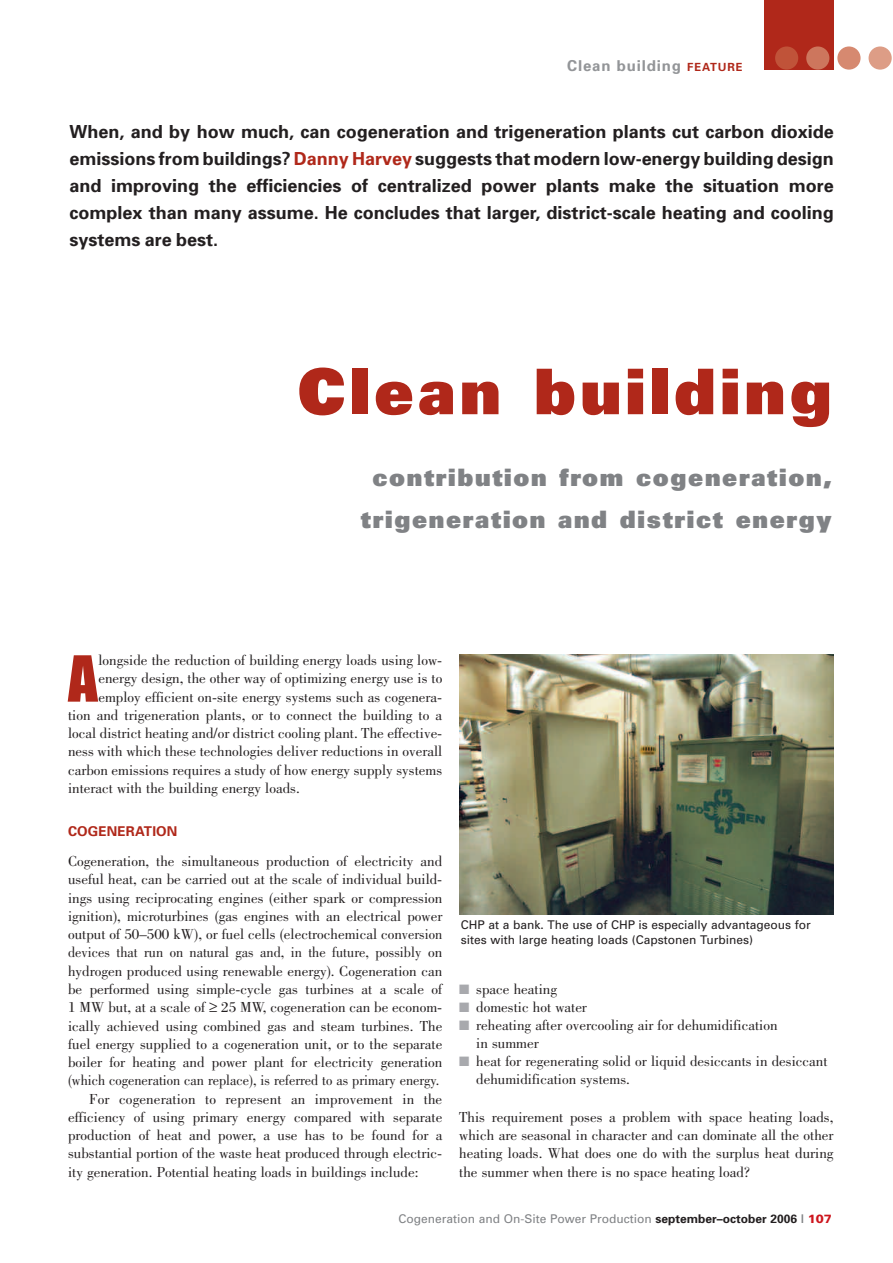
<style>
.page{position:relative;width:893px;height:1263px;background:#fff}
.page>*{position:absolute;margin:0;border:0;box-sizing:border-box;transform-origin:0 0}
.t1{font:900 63px "Univers";letter-spacing:.07em;color:#b0281a}
.t2{font:58.65px "Impact";color:#b0281a}
.t3{font:900 24px/42px "Univers";letter-spacing:.07em;color:#808285;text-align:center}
.t4{font:700 18px/27px "Univers";color:#231f20;text-align:justify}
.t5{font:15px/18.3px "Bodoni";color:#231f20}
.t6{font:15px "Bodoni";color:#231f20;scale:.95 1}
.t7{font:700 15px "Univers";letter-spacing:.055em;color:#939598}
.t8{font:700 13.5px "Univers";letter-spacing:.01em;color:#b0281a}
.t9{font:12px/15px "Univers";color:#231f20}
.t10{font:12px "Univers";color:#808285}
.s1{font-size:11.25px;color:#b0281a}
.s2{color:#b0281a}
.s3{color:#a8a9ad}
.s4{font-weight:700;color:#231f20}
.s5{font-weight:700}
.s6{font-weight:900;color:#cd151d}
</style>
<div class="page">
<div style="left:764px;top:0;width:70px;height:70px;background:#b0281a"></div>
<div style="left:868px;top:46px;width:24px;height:24px;background:#dd9d86;border-radius:50%"></div>
<div style="left:837px;top:46px;width:23px;height:24px;background:#d68970;border-radius:50%"></div>
<div style="left:806px;top:46px;width:23px;height:24px;background:#cd765d;border-radius:50%"></div>
<div style="left:775px;top:46px;width:23px;height:24px;background:#c05339;border-radius:50%"></div>
<img style="left:459px;top:654px;width:374px;height:260px">
<p class="t7" style="left:567px;top:60px;width:177px">Clean building <span class="s1">FEATURE</span></p>
<p class="t4" style="left:70px;top:120px;width:766px">When, and by how much, can cogeneration and trigeneration plants cut carbon dioxide emissions from buildings? <span class="s2">Danny Harvey</span> suggests that modern low-energy building design and improving the efficiencies of centralized power plants make the situation more complex than many assume. He concludes that larger, district-scale heating and cooling systems are best.</p>
<h1 class="t1" style="left:298px;top:369px;width:535px">Clean building</h1>
<h3 class="t3" style="left:361px;top:459px;width:472px">contribution from cogeneration, trigeneration and district energy</h3>
<h2 class="t2" style="left:68px;top:647px;width:31px">A</h2>
<p class="t5" style="left:98px;top:652px;width:345px">longside the reduction of building energy loads using low-</p>
<p class="t5" style="left:98px;top:671px;width:345px">energy design, the other way of optimizing energy use is to</p>
<p class="t5" style="left:98px;top:689px;width:345px">employ efficient on-site energy systems such as cogenera-</p>
<p class="t5" style="left:68px;top:707px;width:376px">tion and trigeneration plants, or to connect the building to a</p>
<p class="t5" style="left:68px;top:725px;width:376px">local district heating and/or district cooling plant. The effective-</p>
<p class="t5" style="left:68px;top:744px;width:376px">ness with which these technologies deliver reductions in overall</p>
<p class="t5" style="left:68px;top:762px;width:376px">carbon emissions requires a study of how energy supply systems</p>
<p class="t5" style="left:68px;top:780px;width:233px">interact with the building energy loads.</p>
<p class="t8" style="left:68px;top:826px;width:111px">COGENERATION</p>
<p class="t5" style="left:68px;top:853px;width:376px">Cogeneration, the simultaneous production of electricity and</p>
<p class="t5" style="left:68px;top:872px;width:376px">useful heat, can be carried out at the scale of individual build-</p>
<p class="t5" style="left:68px;top:890px;width:376px">ings using reciprocating engines (either spark or compression</p>
<p class="t5" style="left:68px;top:908px;width:376px">ignition), microturbines (gas engines with an electrical power</p>
<p class="t5" style="left:68px;top:926px;width:376px">output of 50–500 kW), or fuel cells (electrochemical conversion</p>
<p class="t6" style="left:68px;top:947px;width:395px">devices that run on natural gas and, in the future, possibly on</p>
<p class="t5" style="left:68px;top:963px;width:376px">hydrogen produced using renewable energy). Cogeneration can</p>
<p class="t5" style="left:68px;top:981px;width:376px">be performed using simple-cycle gas turbines at a scale of</p>
<p class="t5" style="left:68px;top:999px;width:376px">1 MW but, at a scale of ≥ 25 MW, cogeneration can be econom-</p>
<p class="t5" style="left:68px;top:1018px;width:376px">ically achieved using combined gas and steam turbines. The</p>
<p class="t5" style="left:68px;top:1036px;width:376px">fuel energy supplied to a cogeneration unit, or to the separate</p>
<p class="t5" style="left:68px;top:1054px;width:376px">boiler for heating and power plant for electricity generation</p>
<p class="t6" style="left:68px;top:1075px;width:392px">(which cogeneration can replace), is referred to as primary energy.</p>
<p class="t5" style="left:89px;top:1091px;width:354px">For cogeneration to represent an improvement in the</p>
<p class="t5" style="left:68px;top:1109px;width:376px">efficiency of using primary energy compared with separate</p>
<p class="t5" style="left:68px;top:1127px;width:376px">production of heat and power, a use has to be found for a</p>
<p class="t5" style="left:68px;top:1146px;width:376px">substantial portion of the waste heat produced through electric-</p>
<p class="t5" style="left:68px;top:1164px;width:352px">ity generation. Potential heating loads in buildings include:</p>
<p class="t9" style="left:461px;top:918px;width:352px">CHP at a bank. The use of CHP is especially advantageous for sites with large heating loads (Capstonen Turbines)</p>
<p class="t5" style="left:459px;top:981px;width:99px"><span class="s3">■</span> space heating</p>
<p class="t5" style="left:459px;top:999px;width:129px"><span class="s3">■</span> domestic hot water</p>
<p class="t5" style="left:476px;top:1017px;width:303px;text-indent:-17px"><span class="s3">■</span> reheating after overcooling air for dehumidification in summer</p>
<p class="t5" style="left:476px;top:1053px;width:353px;text-indent:-17px"><span class="s3">■</span> heat for regenerating solid or liquid desiccants in desiccant dehumidification systems.</p>
<p class="t5" style="left:459px;top:1109px;width:376px;text-align:justify">This requirement poses a problem with space heating loads, which are seasonal in character and can dominate all the other heating loads. What does one do with the surplus heat during the summer when there is no space heating load?</p>
<p class="t10" style="left:398px;top:1214px;width:435px">Cogeneration and On-Site Power Production <span class="s4">september–october 2006</span> <span class="s5">|</span> <span class="s6">107</span></p>
</div>
